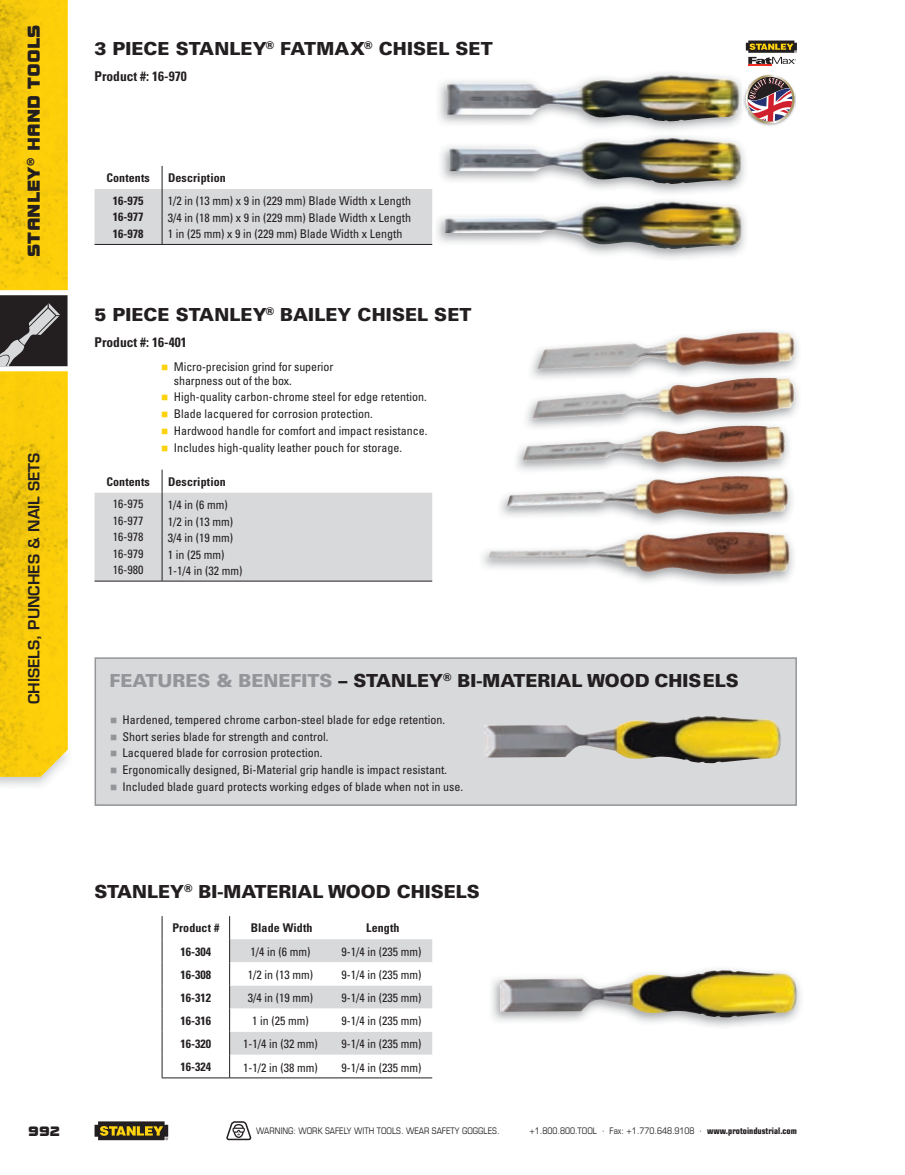
<style>
.page{position:relative;width:905px;height:1175px;background:#fff}
.page>*{position:absolute;margin:0;border:0;box-sizing:border-box;transform-origin:0 0}
.t1{font:900 18px "Univers";color:#231f20}
.t2{font:18px "Bolt EF";color:#231f20}
.t3{font:600 15px "Eurostile LT Std";color:#231f20}
.t4{font:14.25px "Bolt EF";color:#231f20}
.t5{font:700 condensed 13.5px "Univers";color:#231f20}
.t6{font:condensed 12px/16.5px "Univers";color:#231f20;text-align:justify}
.t7{font:700 condensed 12px/16.5px "Univers";letter-spacing:.01em;color:#231f20;text-align:justify}
.t8{font:condensed 9px "Eurostile LT Std";color:#231f20}
.s1{color:#fed20e}
.s2{color:#939598}
.s3{font-weight:700}
</style>
<div class="page">
<hr style="left:162px;top:244px;width:270px;height:1px;background:#231f20">
<hr style="left:94px;top:244px;width:68px;height:1px;background:#231f20">
<svg style="left:94px;top:166px;width:338px;height:78px"></svg>
<svg style="left:94px;top:469px;width:338px;height:112px"></svg>
<hr style="left:230px;top:1077px;width:101px;height:1px;background:#231f20">
<hr style="left:331px;top:1077px;width:101px;height:1px;background:#231f20">
<svg style="left:161px;top:916px;width:271px;height:161px"></svg>
<hr style="left:162px;top:1077px;width:68px;height:1px;background:#231f20">
<img style="left:437px;top:73px;width:309px;height:186px">
<img style="left:444px;top:75px;width:299px;height:170px">
<svg style="left:745px;top:41px;width:51px;height:25px"></svg>
<img style="left:742px;top:73px;width:31px;height:53px">
<svg style="left:743px;top:75px;width:53px;height:51px"></svg>
<img style="left:482px;top:331px;width:317px;height:254px">
<img style="left:507px;top:332px;width:287px;height:174px">
<div style="left:95px;top:658px;width:701px;height:147px;background:#d8d9db"></div>
<div style="left:94px;top:657px;width:702px;height:149px;border:2px solid #939598"></div>
<img style="left:484px;top:716px;width:297px;height:47px">
<img style="left:491px;top:969px;width:310px;height:58px">
<img style="left:500px;top:970px;width:296px;height:47px">
<img style="left:0;top:776px;width:51px;height:10px">
<img style="left:0;top:0;width:68px;height:776px">
<svg style="left:227px;top:1121px;width:25px;height:19px"></svg>
<svg style="left:94px;top:1121px;width:74px;height:19px"></svg>
<svg style="left:0;top:290px;width:68px;height:81px;background:#5b5859"></svg>
<h1 class="t2" style="left:24px;top:257px;width:234px;rotate:-90deg">Stanley® Hand toolS</h1>
<p class="t3" style="left:24px;top:704px;width:253px;rotate:-90deg">Chisels, PunChes &amp; nail sets</p>
<h1 class="t1" style="left:94px;top:37px;width:399px">3 PIECE STANLEY<sup>®</sup> FATMAX<sup>®</sup> CHISEL SET</h1>
<p class="t5" style="left:94px;top:68px;width:94px">Product #: 16-970</p>
<p class="t7" style="left:106px;top:170px;width:45px">Contents</p>
<p class="t7" style="left:168px;top:170px;width:59px">Description</p>
<p class="t7" style="left:113px;top:192px;width:32px">16-975<br>16-977<br>16-978</p>
<p class="t6" style="left:168px;top:193px;width:245px">1/2 in (13 mm) x 9 in (229 mm) Blade Width x Length 3/4 in (18 mm) x 9 in (229 mm) Blade Width x Length 1 in (25 mm) x 9 in (229 mm) Blade Width x Length</p>
<h1 class="t1" style="left:94px;top:303px;width:378px">5 PIECE STANLEY<sup>®</sup> BAILEY CHISEL SET</h1>
<p class="t5" style="left:94px;top:334px;width:94px">Product #: 16-401</p>
<p class="t6" style="left:174px;top:360px;width:161px;line-height:13.5px;text-indent:-13px"><span class="s1">■</span> Micro-precision grind for superior sharpness out of the box.</p>
<p class="t6" style="left:161px;top:389px;width:267px"><span class="s1">■</span> High-quality carbon-chrome steel for edge retention.</p>
<p class="t6" style="left:161px;top:405px;width:213px"><span class="s1">■</span> Blade lacquered for corrosion protection.</p>
<p class="t6" style="left:161px;top:422px;width:268px"><span class="s1">■</span> Hardwood handle for comfort and impact resistance.</p>
<p class="t6" style="left:161px;top:439px;width:242px"><span class="s1">■</span> Includes high-quality leather pouch for storage.</p>
<p class="t7" style="left:106px;top:473px;width:45px">Contents</p>
<p class="t7" style="left:168px;top:473px;width:59px">Description</p>
<p class="t6" style="left:113px;top:495px;width:32px">16-975<br>16-977<br>16-978<br>16-979<br>16-980</p>
<p class="t6" style="left:168px;top:496px;width:76px;text-align:left">1/4 in (6 mm)<br>1/2 in (13 mm)<br>3/4 in (19 mm)<br>1 in (25 mm)<br>1-1/4 in (32 mm)</p>
<h1 class="t1" style="left:110px;top:669px;width:631px"><span class="s2">FEATURES &amp; BENEFITS</span> – STANLEY<sup>®</sup> BI-MATERIAL WOOD CHISELS</h1>
<p class="t6" style="left:110px;top:711px;width:337px"><span class="s2">■</span> Hardened, tempered chrome carbon-steel blade for edge retention.</p>
<p class="t6" style="left:110px;top:728px;width:220px"><span class="s2">■</span> Short series blade for strength and control.</p>
<p class="t6" style="left:110px;top:744px;width:214px"><span class="s2">■</span> Lacquered blade for corrosion protection.</p>
<p class="t6" style="left:110px;top:761px;width:338px"><span class="s2">■</span> Ergonomically designed, Bi-Material grip handle is impact resistant.</p>
<p class="t6" style="left:110px;top:778px;width:355px"><span class="s2">■</span> Included blade guard protects working edges of blade when not in use.</p>
<h1 class="t1" style="left:94px;top:880px;width:387px">STANLEY<sup>®</sup> BI-MATERIAL WOOD CHISELS</h1>
<p class="t7" style="left:172px;top:920px;width:48px">Product #</p>
<p class="t7" style="left:251px;top:920px;width:63px">Blade Width</p>
<p class="t7" style="left:366px;top:920px;width:35px">Length</p>
<p class="t7" style="left:180px;top:943px;width:32px">16-304</p>
<p class="t6" style="left:250px;top:943px;width:61px">1/4 in (6 mm)</p>
<p class="t6" style="left:341px;top:943px;width:81px">9-1/4 in (235 mm)</p>
<p class="t7" style="left:180px;top:966px;width:32px">16-308</p>
<p class="t6" style="left:248px;top:966px;width:67px">1/2 in (13 mm)</p>
<p class="t6" style="left:341px;top:966px;width:81px">9-1/4 in (235 mm)</p>
<p class="t7" style="left:180px;top:989px;width:32px">16-312</p>
<p class="t6" style="left:248px;top:989px;width:67px">3/4 in (19 mm)</p>
<p class="t6" style="left:341px;top:989px;width:81px">9-1/4 in (235 mm)</p>
<p class="t7" style="left:180px;top:1012px;width:32px">16-316</p>
<p class="t6" style="left:252px;top:1012px;width:58px">1 in (25 mm)</p>
<p class="t6" style="left:341px;top:1012px;width:81px">9-1/4 in (235 mm)</p>
<p class="t7" style="left:180px;top:1035px;width:32px">16-320</p>
<p class="t6" style="left:243px;top:1035px;width:76px">1-1/4 in (32 mm)</p>
<p class="t6" style="left:341px;top:1035px;width:81px">9-1/4 in (235 mm)</p>
<p class="t7" style="left:180px;top:1058px;width:32px">16-324</p>
<p class="t6" style="left:243px;top:1058px;width:76px">1-1/2 in (38 mm)</p>
<p class="t6" style="left:341px;top:1058px;width:81px">9-1/4 in (235 mm)</p>
<p class="t4" style="left:28px;top:1122px;width:34px">992</p>
<p class="t8" style="left:256px;top:1125px;width:245px">WARNING: WORK SAFELY WITH TOOLS. WEAR SAFETY GOGGLES.</p>
<p class="t8" style="left:529px;top:1125px;width:269px">+1.800.800.TOOL · Fax: +1.770.648.9108 · <span class="s3">www.protoindustrial.com</span></p>
</div>
